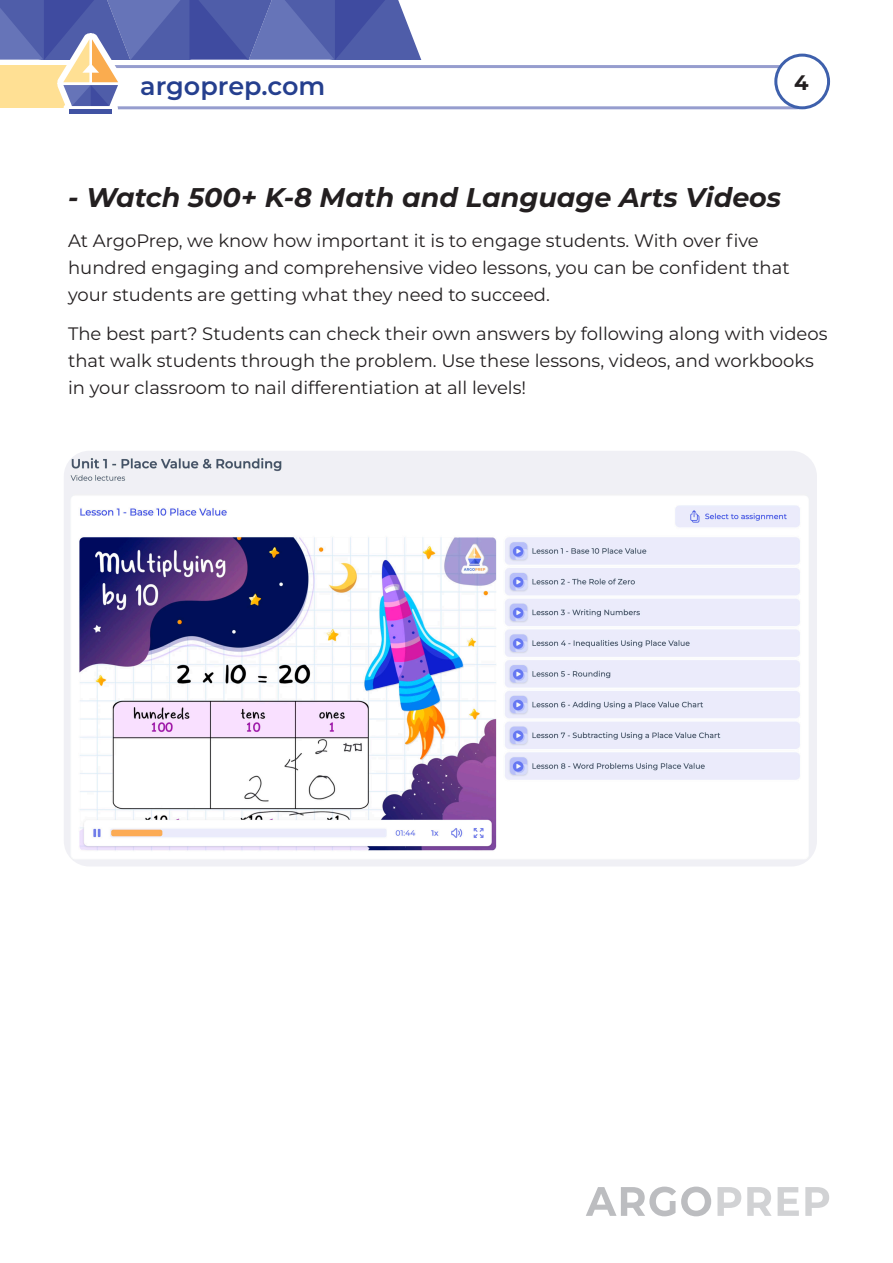
<style>
.page{position:relative;width:893px;height:1263px;background:#fff}
.page>*{position:absolute;margin:0;border:0;box-sizing:border-box;transform-origin:0 0}
.t1{font:italic 700 27px "Montserrat";color:#231f20}
.t2{font:600 25.5px "Montserrat";color:#253f8e}
.t3{font:700 21px "Montserrat";color:#231f20}
.t4{font:18px/27px "Montserrat";color:#231f20}
</style>
<div class="page">
<div style="left:84px;top:65px;width:732px;height:44px;border:3px solid #969dce;border-radius:20px"></div>
<div style="left:776px;top:55px;width:52px;height:53px;background:#fff;border-radius:50%"></div>
<div style="left:774px;top:54px;width:56px;height:55px;border:3px solid #3e60ac;border-radius:50%"></div>
<svg style="left:586px;top:1186px;width:125px;height:30px"></svg>
<svg style="left:717px;top:1187px;width:112px;height:29px"></svg>
<svg style="left:0;top:0;width:421px;height:114px"></svg>
<img style="left:64px;top:451px;width:753px;height:415px">
<h2 class="t2" style="left:140px;top:68px;width:186px">argoprep.com</h2>
<p class="t3" style="left:794px;top:68px;width:16px">4</p>
<p class="t1" style="left:68px;top:178px;width:715px">- Watch 500+ K-8 Math and Language Arts Videos</p>
<p class="t4" style="left:68px;top:226px;width:723px">At ArgoPrep, we know how important it is to engage students. With over five hundred engaging and comprehensive video lessons, you can be confident that your students are getting what they need to succeed.</p>
<p class="t4" style="left:68px;top:320px;width:761px">The best part? Students can check their own answers by following along with videos that walk students through the problem. Use these lessons, videos, and workbooks in your classroom to nail differentiation at all levels!</p>
</div>
